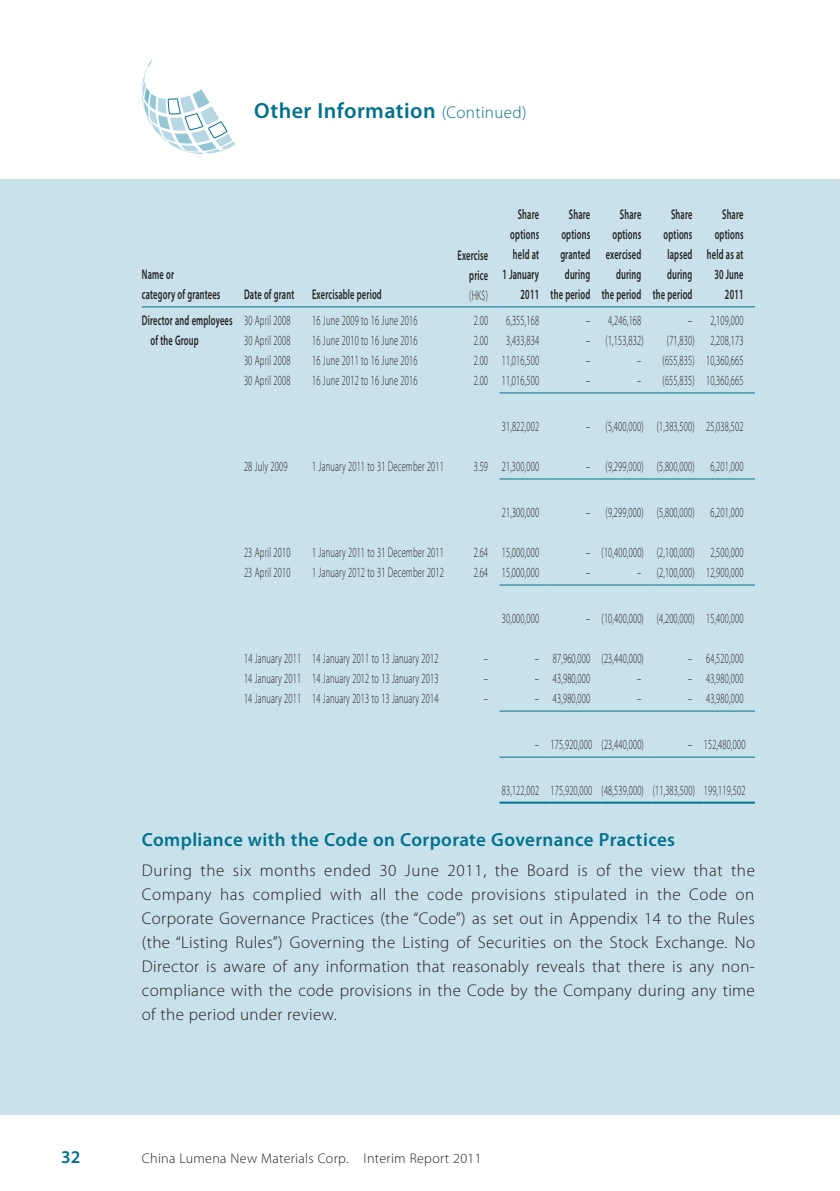
<style>
.page{position:relative;width:840px;height:1191px;background:#fff}
.page>*{position:absolute;margin:0;border:0;box-sizing:border-box;transform-origin:0 0}
.t1{font:600 22px "Myriad Pro";letter-spacing:.02em;color:#00718e}
.t2{font:600 19px "Myriad Pro";letter-spacing:.02em;color:#00718e}
.t3{font:600 18px "Myriad Pro";color:#00718e}
.t4{font:300 17px/24px "Myriad Pro";letter-spacing:.02em;color:#231f20;text-align:justify}
.t5{font:300 14px "Myriad Pro";letter-spacing:.02em;color:#231f20;scale:.6 1}
.t6{font:600 14px/20px "Myriad Pro";letter-spacing:.02em;color:#231f20;text-align:right;scale:.6 1}
.t7{font:300 14px "Myriad Pro";letter-spacing:.02em;color:#231f20}
.s1{font-weight:300;font-size:17px}
</style>
<div class="page">
<div style="left:0;top:179px;width:839px;height:936px;background:#c9e1ea"></div>
<svg style="left:142px;top:58px;width:93px;height:96px"></svg>
<hr style="left:142px;top:306px;width:102px;height:1px;background:#00718e">
<hr style="left:244px;top:306px;width:68px;height:1px;background:#00718e">
<hr style="left:312px;top:306px;width:142px;height:1px;background:#00718e">
<hr style="left:454px;top:306px;width:45px;height:1px;background:#00718e">
<hr style="left:499px;top:306px;width:51px;height:1px;background:#00718e">
<hr style="left:550px;top:306px;width:51px;height:1px;background:#00718e">
<hr style="left:601px;top:306px;width:51px;height:1px;background:#00718e">
<hr style="left:652px;top:306px;width:51px;height:1px;background:#00718e">
<hr style="left:703px;top:306px;width:51px;height:1px;background:#00718e">
<hr style="left:499px;top:392px;width:51px;height:1px;background:#00718e">
<hr style="left:550px;top:392px;width:51px;height:1px;background:#00718e">
<hr style="left:601px;top:392px;width:51px;height:1px;background:#00718e">
<hr style="left:652px;top:392px;width:51px;height:1px;background:#00718e">
<hr style="left:703px;top:392px;width:51px;height:1px;background:#00718e">
<hr style="left:499px;top:478px;width:51px;height:1px;background:#00718e">
<hr style="left:550px;top:478px;width:51px;height:1px;background:#00718e">
<hr style="left:601px;top:478px;width:51px;height:1px;background:#00718e">
<hr style="left:652px;top:478px;width:51px;height:1px;background:#00718e">
<hr style="left:703px;top:478px;width:51px;height:1px;background:#00718e">
<hr style="left:499px;top:584px;width:51px;height:1px;background:#00718e">
<hr style="left:550px;top:584px;width:51px;height:1px;background:#00718e">
<hr style="left:601px;top:584px;width:51px;height:1px;background:#00718e">
<hr style="left:652px;top:584px;width:51px;height:1px;background:#00718e">
<hr style="left:703px;top:584px;width:51px;height:1px;background:#00718e">
<hr style="left:499px;top:710px;width:51px;height:1px;background:#00718e">
<hr style="left:550px;top:710px;width:51px;height:1px;background:#00718e">
<hr style="left:601px;top:710px;width:51px;height:1px;background:#00718e">
<hr style="left:652px;top:710px;width:51px;height:1px;background:#00718e">
<hr style="left:703px;top:710px;width:51px;height:1px;background:#00718e">
<hr style="left:499px;top:756px;width:51px;height:1px;background:#00718e">
<hr style="left:550px;top:756px;width:51px;height:1px;background:#00718e">
<hr style="left:601px;top:756px;width:51px;height:1px;background:#00718e">
<hr style="left:652px;top:756px;width:51px;height:1px;background:#00718e">
<hr style="left:703px;top:756px;width:51px;height:1px;background:#00718e">
<hr style="left:499px;top:801px;width:51px;height:2px;background:#00718e">
<hr style="left:550px;top:801px;width:51px;height:2px;background:#00718e">
<hr style="left:601px;top:801px;width:51px;height:2px;background:#00718e">
<hr style="left:652px;top:801px;width:51px;height:2px;background:#00718e">
<hr style="left:703px;top:801px;width:51px;height:2px;background:#00718e">
<h1 class="t1" style="left:254px;top:96px;width:274px">Other Information <span class="s1">(Continued)</span></h1>
<p class="t6" style="left:142px;top:264px;width:132px;text-align:left">Name or<br>category of grantees</p>
<p class="t6" style="left:244px;top:284px;width:85px">Date of grant</p>
<p class="t6" style="left:312px;top:284px;width:117px">Exercisable period</p>
<p class="t6" style="left:457px;top:244px;width:52px">Exercise price</p>
<p class="t5" style="left:469px;top:287px;width:33px">(HK$)</p>
<p class="t6" style="left:502px;top:204px;width:62px">Share options held at<br>1 January<br>2011</p>
<p class="t6" style="left:550px;top:204px;width:67px">Share options granted during the period</p>
<p class="t6" style="left:601px;top:204px;width:67px">Share options exercised during the period</p>
<p class="t6" style="left:652px;top:204px;width:67px">Share options lapsed during the period</p>
<p class="t6" style="left:706px;top:204px;width:62px">Share options held as at<br>30 June<br>2011</p>
<p class="t6" style="left:150px;top:310px;width:138px;text-align:left;text-indent:-9px">Director and employees of the Group</p>
<p class="t5" style="left:244px;top:313px;width:79px">30 April 2008</p>
<p class="t5" style="left:312px;top:313px;width:177px">16 June 2009 to 16 June 2016</p>
<p class="t5" style="left:473px;top:313px;width:25px">2.00</p>
<p class="t5" style="left:506px;top:313px;width:57px">6,355,168</p>
<p class="t5" style="left:585px;top:313px;width:94px">– 4,246,168</p>
<p class="t5" style="left:687px;top:313px;width:94px">– 2,109,000</p>
<p class="t5" style="left:244px;top:333px;width:79px">30 April 2008</p>
<p class="t5" style="left:312px;top:333px;width:177px">16 June 2010 to 16 June 2016</p>
<p class="t5" style="left:473px;top:333px;width:25px">2.00</p>
<p class="t5" style="left:505px;top:333px;width:57px">3,433,834</p>
<p class="t5" style="left:585px;top:333px;width:97px">– (1,153,832)</p>
<p class="t5" style="left:666px;top:333px;width:129px">(71,830) 2,208,173</p>
<p class="t5" style="left:244px;top:353px;width:79px">30 April 2008</p>
<p class="t5" style="left:312px;top:353px;width:177px">16 June 2011 to 16 June 2016</p>
<p class="t5" style="left:473px;top:353px;width:110px">2.00 11,016,500</p>
<p class="t5" style="left:585px;top:353px;width:9px">–</p>
<p class="t5" style="left:636px;top:353px;width:179px">– (655,835) 10,360,665</p>
<p class="t5" style="left:244px;top:373px;width:79px">30 April 2008</p>
<p class="t5" style="left:312px;top:373px;width:177px">16 June 2012 to 16 June 2016</p>
<p class="t5" style="left:473px;top:373px;width:110px">2.00 11,016,500</p>
<p class="t5" style="left:585px;top:373px;width:9px">–</p>
<p class="t5" style="left:636px;top:373px;width:179px">– (655,835) 10,360,665</p>
<p class="t5" style="left:501px;top:419px;width:64px">31,822,002</p>
<p class="t5" style="left:585px;top:419px;width:264px">– (5,400,000) (1,383,500) 25,038,502</p>
<p class="t5" style="left:244px;top:459px;width:74px">28 July 2009</p>
<p class="t5" style="left:312px;top:459px;width:221px">1 January 2011 to 31 December 2011</p>
<p class="t5" style="left:473px;top:459px;width:110px">3.59 21,300,000</p>
<p class="t5" style="left:585px;top:459px;width:264px">– (9,299,000) (5,800,000) 6,201,000</p>
<p class="t5" style="left:501px;top:505px;width:64px">21,300,000</p>
<p class="t5" style="left:585px;top:505px;width:264px">– (9,299,000) (5,800,000) 6,201,000</p>
<p class="t5" style="left:244px;top:545px;width:79px">23 April 2010</p>
<p class="t5" style="left:312px;top:545px;width:221px">1 January 2011 to 31 December 2011</p>
<p class="t5" style="left:473px;top:545px;width:110px">2.64 15,000,000</p>
<p class="t5" style="left:585px;top:545px;width:264px">– (10,400,000) (2,100,000) 2,500,000</p>
<p class="t5" style="left:244px;top:565px;width:79px">23 April 2010</p>
<p class="t5" style="left:312px;top:565px;width:221px">1 January 2012 to 31 December 2012</p>
<p class="t5" style="left:473px;top:565px;width:110px">2.64 15,000,000</p>
<p class="t5" style="left:585px;top:565px;width:9px">–</p>
<p class="t5" style="left:636px;top:565px;width:179px">– (2,100,000) 12,900,000</p>
<p class="t5" style="left:501px;top:611px;width:64px">30,000,000</p>
<p class="t5" style="left:585px;top:611px;width:264px">– (10,400,000) (4,200,000) 15,400,000</p>
<p class="t5" style="left:244px;top:651px;width:325px">14 January 2011 14 January 2011 to 13 January 2012</p>
<p class="t5" style="left:483px;top:651px;width:9px">–</p>
<p class="t5" style="left:534px;top:651px;width:183px">– 87,960,000 (23,440,000)</p>
<p class="t5" style="left:687px;top:651px;width:94px">– 64,520,000</p>
<p class="t5" style="left:244px;top:671px;width:325px">14 January 2011 14 January 2012 to 13 January 2013</p>
<p class="t5" style="left:483px;top:671px;width:9px">–</p>
<p class="t5" style="left:534px;top:671px;width:94px">– 43,980,000</p>
<p class="t5" style="left:636px;top:671px;width:9px">–</p>
<p class="t5" style="left:687px;top:671px;width:94px">– 43,980,000</p>
<p class="t5" style="left:244px;top:691px;width:325px">14 January 2011 14 January 2013 to 13 January 2014</p>
<p class="t5" style="left:483px;top:691px;width:9px">–</p>
<p class="t5" style="left:534px;top:691px;width:94px">– 43,980,000</p>
<p class="t5" style="left:636px;top:691px;width:9px">–</p>
<p class="t5" style="left:687px;top:691px;width:94px">– 43,980,000</p>
<p class="t5" style="left:534px;top:737px;width:183px">– 175,920,000 (23,440,000)</p>
<p class="t5" style="left:687px;top:737px;width:97px">– 152,480,000</p>
<p class="t5" style="left:501px;top:783px;width:407px">83,122,002 175,920,000 (48,539,000) (11,383,500) 199,119,502</p>
<h2 class="t2" style="left:142px;top:827px;width:534px">Compliance with the Code on Corporate Governance Practices</h2>
<p class="t4" style="left:142px;top:858px;width:614px">During the six months ended 30 June 2011, the Board is of the view that the Company has complied with all the code provisions stipulated in the Code on Corporate Governance Practices (the “Code”) as set out in Appendix 14 to the Rules (the “Listing Rules”) Governing the Listing of Securities on the Stock Exchange. No Director is aware of any information that reasonably reveals that there is any non&shy;compliance with the code provisions in the Code by the Company during any time of the period under review.</p>
<p class="t3" style="left:61px;top:1145px;width:21px">32</p>
<p class="t7" style="left:142px;top:1150px;width:341px">China Lumena New Materials Corp. Interim Report 2011</p>
</div>
